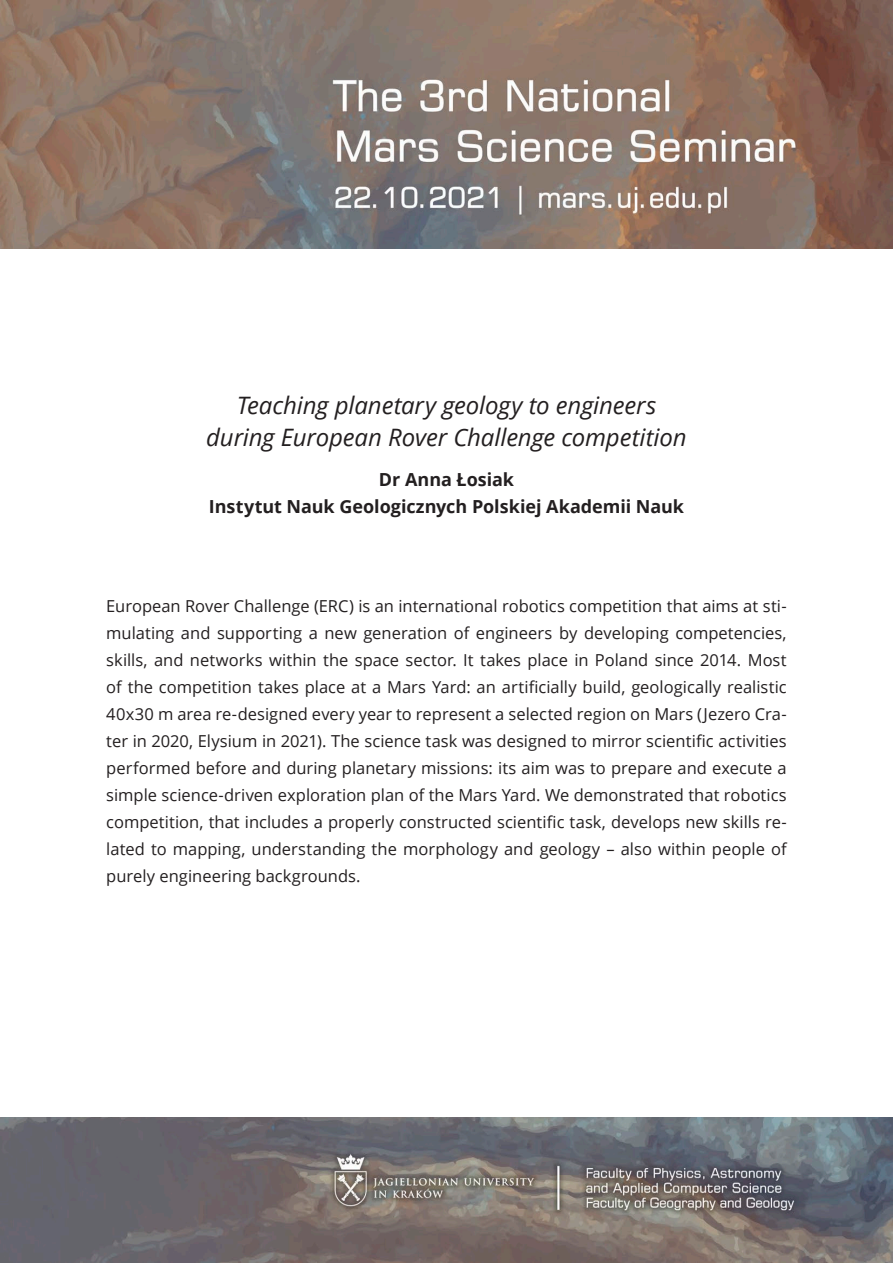
<style>
.page{position:relative;width:893px;height:1263px;background:#fff}
.page>*{position:absolute;margin:0;border:0;box-sizing:border-box;transform-origin:0 0}
.t1{font:italic 24px/31.5px "Open Sans";letter-spacing:-.005em;color:#231f20;text-align:center}
.t2{font:700 18px/27px "Open Sans";color:#231f20;text-align:center}
.t3{font:16.5px/27px "Open Sans";color:#231f20;text-align:justify}
</style>
<div class="page">
<img style="left:0;top:0;width:893px;height:1263px">
<div style="left:0;top:249px;width:893px;height:867px;background:#fff"></div>
<h1 class="t1" style="left:206px;top:389px;width:482px">Teaching planetary geology to engineers during European Rover Challenge competition</h1>
<p class="t2" style="left:209px;top:466px;width:477px">Dr Anna Łosiak<br>Instytut Nauk Geologicznych Polskiej Akademii Nauk</p>
<p class="t3" style="left:106px;top:592px;width:682px">European Rover Challenge (ERC) is an international robotics competition that aims at sti&shy;mulating and supporting a new generation of engineers by developing competencies, skills, and networks within the space sector. It takes place in Poland since 2014. Most of the competition takes place at a Mars Yard: an artificially build, geologically realistic 40x30 m area re-designed every year to represent a selected region on Mars (Jezero Cra&shy;ter in 2020, Elysium in 2021). The science task was designed to mirror scientific activities performed before and during planetary missions: its aim was to prepare and execute a simple science-driven exploration plan of the Mars Yard. We demonstrated that robotics competition, that includes a properly constructed scientific task, develops new skills re&shy;lated to mapping, understanding the morphology and geology – also within people of purely engineering backgrounds.</p>
</div>
